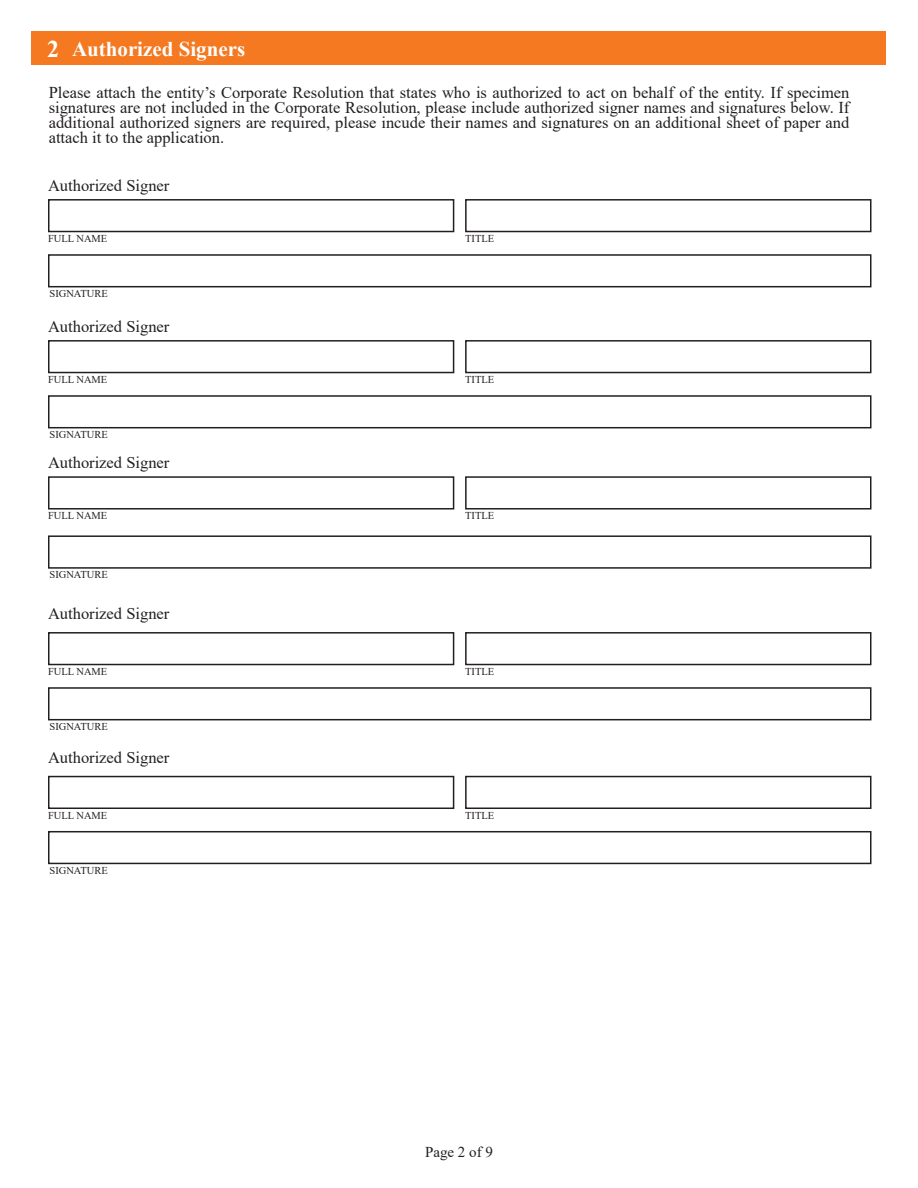
<style>
.page{position:relative;width:918px;height:1188px;background:#fff}
.page>*{position:absolute;margin:0;border:0;box-sizing:border-box;transform-origin:0 0}
.t1{font:700 24px "Times New Roman";color:#fff}
.t2{font:700 21px "Times New Roman";color:#fff}
.t3{font:16.5px/15px "Times New Roman";color:#231f20;text-align:justify}
.t4{font:15px "Times New Roman";color:#231f20}
.t5{font:10.5px "Times New Roman";color:#231f20}
</style>
<div class="page">
<div style="left:32px;top:32px;width:854px;height:33px;background:#f47921"></div>
<div style="left:48px;top:199px;width:406px;height:33px;border:2px solid #231f20"></div>
<div style="left:465px;top:199px;width:407px;height:33px;border:2px solid #231f20"></div>
<div style="left:48px;top:340px;width:406px;height:33px;border:2px solid #231f20"></div>
<div style="left:465px;top:340px;width:406px;height:33px;border:2px solid #231f20"></div>
<div style="left:48px;top:476px;width:406px;height:34px;border:2px solid #231f20"></div>
<div style="left:465px;top:476px;width:406px;height:34px;border:2px solid #231f20"></div>
<div style="left:48px;top:632px;width:406px;height:33px;border:2px solid #231f20"></div>
<div style="left:465px;top:632px;width:406px;height:33px;border:2px solid #231f20"></div>
<div style="left:48px;top:254px;width:824px;height:33px;border:2px solid #231f20"></div>
<div style="left:48px;top:395px;width:824px;height:33px;border:2px solid #231f20"></div>
<div style="left:48px;top:535px;width:824px;height:34px;border:2px solid #231f20"></div>
<div style="left:48px;top:687px;width:824px;height:33px;border:2px solid #231f20"></div>
<div style="left:48px;top:776px;width:406px;height:33px;border:2px solid #231f20"></div>
<div style="left:465px;top:776px;width:406px;height:33px;border:2px solid #231f20"></div>
<div style="left:48px;top:831px;width:824px;height:33px;border:2px solid #231f20"></div>
<p class="t1" style="left:47px;top:31px;width:13px">2</p>
<p class="t2" style="left:72px;top:34px;width:175px">Authorized Signers</p>
<p class="t3" style="left:49px;top:84px;width:802px">Please attach the entity’s Corporate Resolution that states who is authorized to act on behalf of the entity. If specimen signatures are not included in the Corporate Resolution, please include authorized signer names and signatures below. If additional authorized signers are required, please incude their names and signatures on an additional sheet of paper and attach it to the application.</p>
<p class="t3" style="left:48px;top:177px;width:123px">Authorized Signer</p>
<p class="t5" style="left:48px;top:231px;width:61px">FULL NAME</p>
<p class="t5" style="left:465px;top:231px;width:31px">TITLE</p>
<p class="t5" style="left:50px;top:286px;width:60px">SIGNATURE</p>
<p class="t3" style="left:48px;top:318px;width:123px">Authorized Signer</p>
<p class="t5" style="left:48px;top:372px;width:61px">FULL NAME</p>
<p class="t5" style="left:465px;top:372px;width:31px">TITLE</p>
<p class="t5" style="left:50px;top:427px;width:60px">SIGNATURE</p>
<p class="t3" style="left:48px;top:455px;width:123px">Authorized Signer</p>
<p class="t5" style="left:48px;top:508px;width:61px">FULL NAME</p>
<p class="t5" style="left:465px;top:508px;width:31px">TITLE</p>
<p class="t5" style="left:50px;top:567px;width:60px">SIGNATURE</p>
<p class="t3" style="left:48px;top:606px;width:123px">Authorized Signer</p>
<p class="t5" style="left:48px;top:664px;width:61px">FULL NAME</p>
<p class="t5" style="left:465px;top:664px;width:31px">TITLE</p>
<p class="t5" style="left:50px;top:719px;width:60px">SIGNATURE</p>
<p class="t3" style="left:48px;top:750px;width:123px">Authorized Signer</p>
<p class="t5" style="left:48px;top:808px;width:61px">FULL NAME</p>
<p class="t5" style="left:465px;top:808px;width:31px">TITLE</p>
<p class="t5" style="left:50px;top:863px;width:60px">SIGNATURE</p>
<p class="t4" style="left:425px;top:1141px;width:69px">Page 2 of 9</p>
</div>
